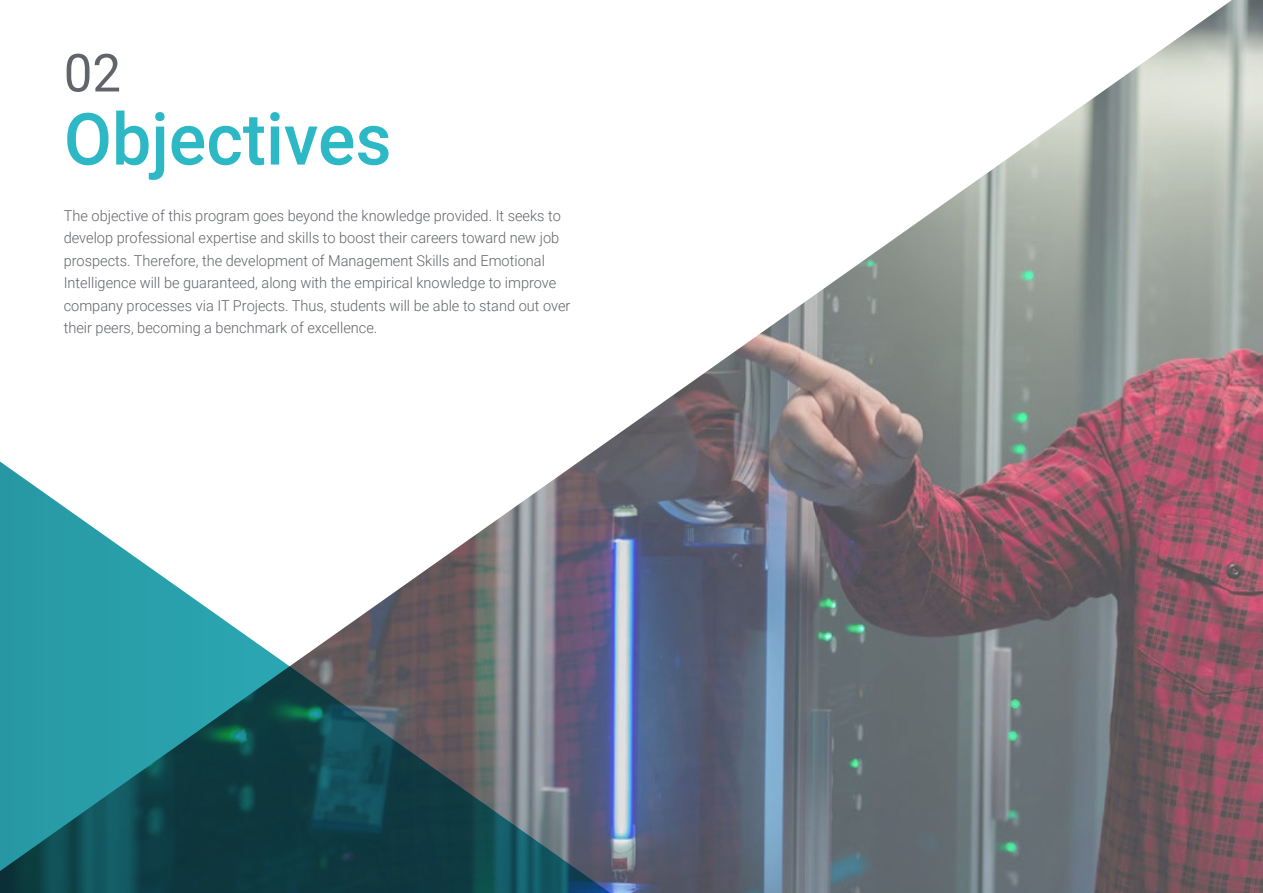
<style>
.page{position:relative;width:1263px;height:893px;background:#fff}
.page>*{position:absolute;margin:0;border:0;box-sizing:border-box;transform-origin:0 0}
.t1{font:500 72px "Roboto";color:#2db8c5}
.t2{font:52.5px "Roboto";color:#61646a}
.t3{font:300 15px/22.5px "Roboto";color:#61646a}
</style>
<div class="page">
<img style="left:601px;top:0;width:662px;height:893px">
<svg style="left:0;top:446px;width:640px;height:447px"></svg>
<h2 class="t2" style="left:64px;top:36px;width:59px">02</h2>
<h1 class="t1" style="left:64px;top:89px;width:329px">Objectives</h1>
<p class="t3" style="left:64px;top:204px;width:508px">The objective of this program goes beyond the knowledge provided. It seeks to develop professional expertise and skills to boost their careers toward new job prospects. Therefore, the development of Management Skills and Emotional Intelligence will be guaranteed, along with the empirical knowledge to improve company processes via IT Projects. Thus, students will be able to stand out over their peers, becoming a benchmark of excellence.</p>
</div>
